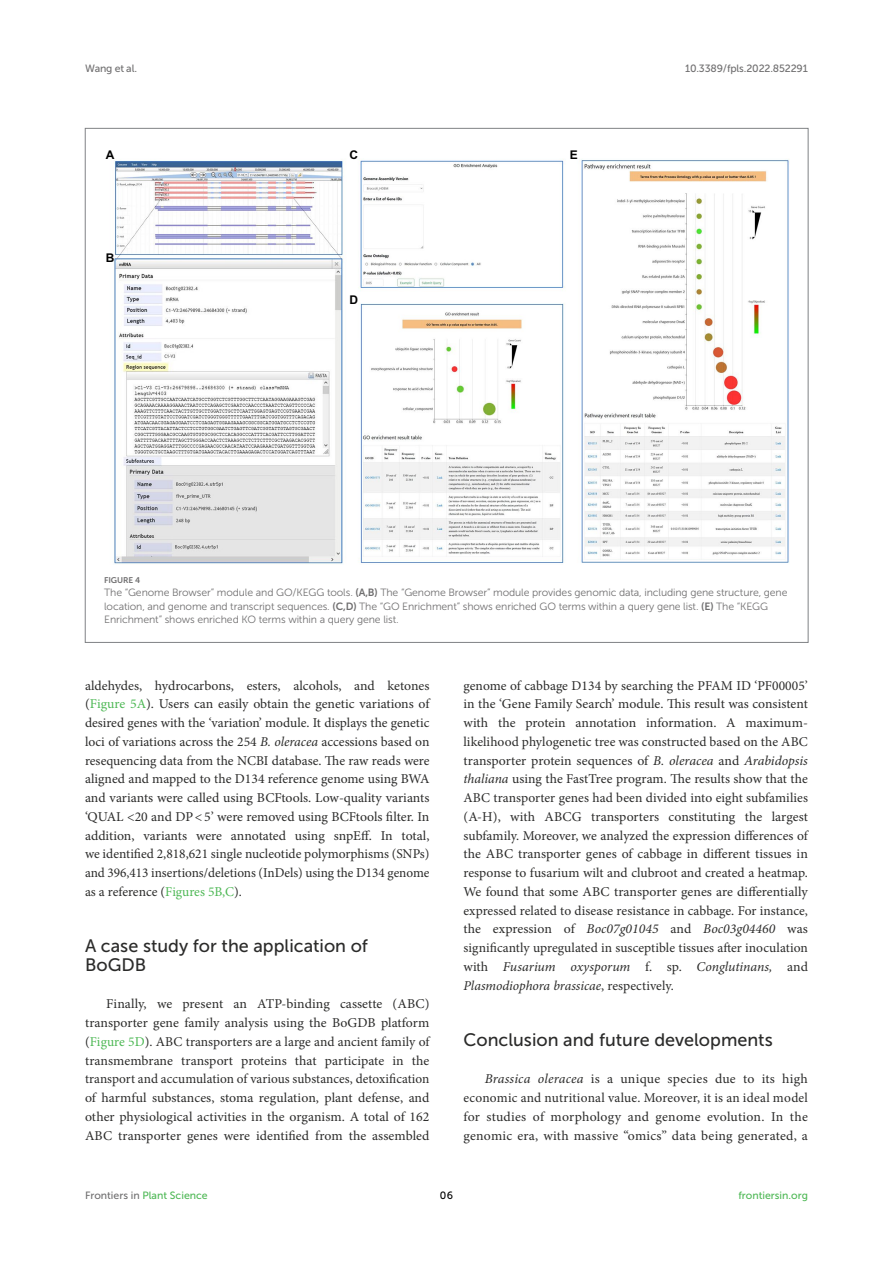
<style>
.page{position:relative;width:893px;height:1263px;background:#fff}
.page>*{position:absolute;margin:0;border:0;box-sizing:border-box;transform-origin:0 0}
.HEAD_2{font:18px/18.8px "Museo Sans 500";color:#2b2b2a}
.TEXT_FLUSH{font:13.5px/18.8px "Minion Pro";letter-spacing:.005em;color:#2b2b2a;text-align:justify}
.t1{font:700 12px "Arial";color:#000}
.FIG_LEG{font:10.5px/13.5px "Museo Sans 300";letter-spacing:-.01em;color:#706f70}
.t2{font:10.5px "Museo Sans 500";color:#4eb855}
.t3{font:10.5px "Museo Sans 500";letter-spacing:-.015em;color:#706f70}
.t4{font:10.5px "Museo Sans 500";color:#000}
.FIG_HD{font:8.25px "Museo Sans 700";letter-spacing:-.01em;color:#706f70}
.s1{font-family:"Museo Sans 700"}
.s2{color:#4eb855}
.s3{font-style:italic}
.s4{color:#706f70}
</style>
<div class="page">
<img style="left:114px;top:159px;width:675px;height:405px">
<p class="t3" style="left:85px;top:63px;width:53px">Wang et al.</p>
<p class="t3" style="left:685px;top:63px;width:124px">10.3389/fpls.2022.852291</p>
<p class="t1" style="left:106px;top:146px;width:10px">A</p>
<p class="t1" style="left:349px;top:146px;width:10px">C</p>
<p class="t1" style="left:570px;top:146px;width:10px">E</p>
<p class="t1" style="left:106px;top:249px;width:10px">B</p>
<p class="t1" style="left:349px;top:291px;width:10px">D</p>
<p class="FIG_HD" style="left:104px;top:575px;width:37px">FIGURE 4</p>
<p class="FIG_LEG" style="left:104px;top:586px;width:685px">The “Genome Browser” module and GO/KEGG tools. <span class="s1">(A,B)</span> The “Genome Browser” module provides genomic data, including gene structure, gene location, and genome and transcript sequences. <span class="s1">(C,D)</span> The “GO Enrichment” shows enriched GO terms within a query gene list. <span class="s1">(E)</span> The “KEGG<br>Enrichment” shows enriched KO terms within a query gene list.</p>
<p class="TEXT_FLUSH" style="left:85px;top:676px;width:346px">aldehydes, hydrocarbons, esters, alcohols, and ketones (<span class="s2">Figure 5A</span>). Users can easily obtain the genetic variations of desired genes with the ‘variation’ module. It displays the genetic loci of variations across the 254 <span class="s3">B. oleracea</span> accessions based on resequencing data from the NCBI database. The raw reads were aligned and mapped to the D134 reference genome using BWA and variants were called using BCFtools. Low-quality variants ‘QUAL &lt;20 and DP&lt;5’ were removed using BCFtools filter. In addition, variants were annotated using snpEff. In total, we identified 2,818,621 single nucleotide polymorphisms (SNPs) and 396,413 insertions/deletions (InDels) using the D134 genome as a reference (<span class="s2">Figures 5B,C</span>).</p>
<p class="HEAD_2" style="left:85px;top:936px;width:284px">A case study for the application of<br>BoGDB</p>
<p class="TEXT_FLUSH" style="left:85px;top:995px;width:346px;text-indent:21px">Finally, we present an ATP-binding cassette (ABC) transporter gene family analysis using the BoGDB platform (<span class="s2">Figure 5D</span>). ABC transporters are a large and ancient family of transmembrane transport proteins that participate in the transport and accumulation of various substances, detoxification of harmful substances, stoma regulation, plant defense, and other physiological activities in the organism. A total of 162<br>ABC transporter genes were identified from the assembled</p>
<p class="TEXT_FLUSH" style="left:463px;top:676px;width:346px">genome of cabbage D134 by searching the PFAM ID ‘PF00005’ in the ‘Gene Family Search’ module. This result was consistent with the protein annotation information. A maximum&shy;likelihood phylogenetic tree was constructed based on the ABC transporter protein sequences of <span class="s3">B. oleracea</span> and <span class="s3">Arabidopsis thaliana</span> using the FastTree program. The results show that the ABC transporter genes had been divided into eight subfamilies (A-H), with ABCG transporters constituting the largest subfamily. Moreover, we analyzed the expression differences of the ABC transporter genes of cabbage in different tissues in response to fusarium wilt and clubroot and created a heatmap.<br>We found that some ABC transporter genes are differentially expressed related to disease resistance in cabbage. For instance, the expression of <span class="s3">Boc07g01045</span> and <span class="s3">Boc03g04460</span> was significantly upregulated in susceptible tissues after inoculation with <span class="s3">Fusarium oxysporum</span> f. sp. <span class="s3">Conglutinans,</span> and <span class="s3">Plasmodiophora brassicae</span>, respectively.</p>
<p class="HEAD_2" style="left:463px;top:1030px;width:311px">Conclusion and future developments</p>
<p class="TEXT_FLUSH" style="left:463px;top:1070px;width:346px;text-indent:21px"><span class="s3">Brassica oleracea</span> is a unique species due to its high economic and nutritional value. Moreover, it is an ideal model for studies of morphology and genome evolution. In the genomic era, with massive “omics” data being generated, a</p>
<p class="t2" style="left:85px;top:1190px;width:124px"><span class="s4">Frontiers in</span> Plant Science</p>
<p class="t4" style="left:440px;top:1190px;width:15px">06</p>
<p class="t2" style="left:738px;top:1190px;width:71px">frontiersin.org</p>
</div>
